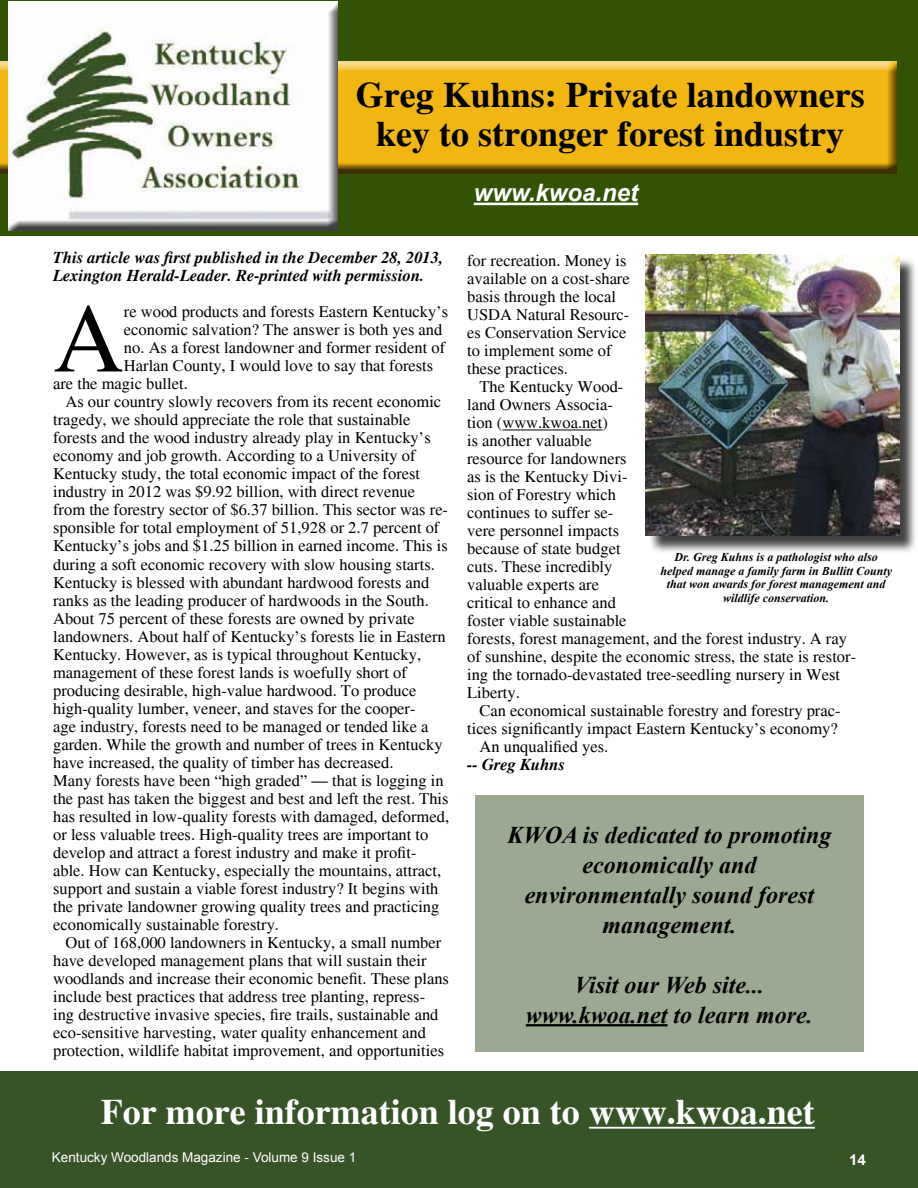
<style>
.page{position:relative;width:918px;height:1188px;background:#fff}
.page>*{position:absolute;margin:0;border:0;box-sizing:border-box;transform-origin:0 0}
.t1{font:98.1px "Times";color:#000}
.t2{font:700 36px/39px "Times";color:#000;text-align:center}
.t3{font:700 36px "Times";color:#fff}
.t4{font:italic 700 24px/30px "Times New Roman";color:#000;text-align:center}
.t5{font:italic 700 24px "Arial";color:#fff}
.t6{font:16.5px/18px "Times";color:#000}
.t7{font:italic 700 16.5px/18px "Times";color:#000}
.t8{font:700 15px "Arial";color:#fff}
.t9{font:13.5px "Arial";color:#fff}
.t10{font:italic 700 12px/13.5px "Times New Roman";color:#000;text-align:center}
</style>
<div class="page">
<div style="left:0;top:0;width:918px;height:236px;background:#325304"></div>
<div style="left:0;top:61px;width:897px;height:114px;background:#000;opacity:.75"></div>
<div style="left:3px;top:0;width:346px;height:231px;background:#000;opacity:.75"></div>
<hr style="left:474px;top:203px;width:164px;height:2px;background:#fff">
<div style="left:0;top:1071px;width:918px;height:117px;background:#375427"></div>
<hr style="left:589px;top:1127px;width:226px;height:2px;background:#fff">
<hr style="left:502px;top:430px;width:100px;height:1px;background:#000">
<div style="left:648px;top:257px;width:270px;height:297px;background:#000;opacity:.75"></div>
<img style="left:646px;top:255px;width:253px;height:281px">
<div style="left:475px;top:795px;width:389px;height:256px;background:#9ba993"></div>
<hr style="left:526px;top:1024px;width:142px;height:2px;background:#000">
<h2 class="t2" style="left:356px;top:76px;width:511px">Greg Kuhns: Private landowners key to stronger forest industry</h2>
<h3 class="t5" style="left:474px;top:177px;width:166px">www.kwoa.net</h3>
<p class="t7" style="left:53px;top:249px;width:392px">This article was first published in the December 28, 2013,<br>Lexington Herald-Leader. Re-printed with permission.</p>
<h1 class="t1" style="left:53px;top:283px;width:72px">A</h1>
<p class="t6" style="left:124px;top:303px;width:326px">re wood products and forests Eastern Kentucky’s</p>
<p class="t6" style="left:124px;top:321px;width:320px">economic salvation? The answer is both yes and</p>
<p class="t6" style="left:124px;top:339px;width:323px">no. As a forest landowner and former resident of</p>
<p class="t6" style="left:124px;top:357px;width:311px">Harlan County, I would love to say that forests</p>
<p class="t6" style="left:53px;top:375px;width:136px">are the magic bullet.</p>
<p class="t6" style="left:66px;top:393px;width:377px">As our country slowly recovers from its recent economic</p>
<p class="t6" style="left:53px;top:411px;width:359px">tragedy, we should appreciate the role that sustainable</p>
<p class="t6" style="left:53px;top:429px;width:379px">forests and the wood industry already play in Kentucky’s</p>
<p class="t6" style="left:53px;top:447px;width:364px">economy and job growth. According to a University of</p>
<p class="t6" style="left:53px;top:465px;width:369px">Kentucky study, the total economic impact of the forest</p>
<p class="t6" style="left:53px;top:483px;width:364px">industry in 2012 was $9.92 billion, with direct revenue</p>
<p class="t6" style="left:53px;top:501px;width:396px">from the forestry sector of $6.37 billion. This sector was re-</p>
<p class="t6" style="left:53px;top:519px;width:388px">sponsible for total employment of 51,928 or 2.7 percent of</p>
<p class="t6" style="left:53px;top:537px;width:396px">Kentucky’s jobs and $1.25 billion in earned income. This is</p>
<p class="t6" style="left:53px;top:555px;width:383px">during a soft economic recovery with slow housing starts.</p>
<p class="t6" style="left:53px;top:573px;width:378px">Kentucky is blessed with abundant hardwood forests and</p>
<p class="t6" style="left:53px;top:591px;width:377px">ranks as the leading producer of hardwoods in the South.</p>
<p class="t6" style="left:53px;top:609px;width:363px">About 75 percent of these forests are owned by private</p>
<p class="t6" style="left:53px;top:627px;width:394px">landowners. About half of Kentucky’s forests lie in Eastern</p>
<p class="t6" style="left:53px;top:645px;width:369px">Kentucky. However, as is typical throughout Kentucky,</p>
<p class="t6" style="left:53px;top:663px;width:355px">management of these forest lands is woefully short of</p>
<p class="t6" style="left:53px;top:681px;width:365px">producing desirable, high-value hardwood. To produce</p>
<p class="t6" style="left:53px;top:699px;width:364px">high-quality lumber, veneer, and staves for the cooper-</p>
<p class="t6" style="left:53px;top:717px;width:377px">age industry, forests need to be managed or tended like a</p>
<p class="t6" style="left:53px;top:735px;width:391px">garden. While the growth and number of trees in Kentucky</p>
<p class="t6" style="left:53px;top:753px;width:342px">have increased, the quality of timber has decreased.</p>
<p class="t6" style="left:53px;top:771px;width:392px">Many forests have been “high graded” — that is logging in</p>
<p class="t6" style="left:53px;top:789px;width:397px">the past has taken the biggest and best and left the rest. This</p>
<p class="t6" style="left:53px;top:807px;width:398px">has resulted in low-quality forests with damaged, deformed,</p>
<p class="t6" style="left:53px;top:825px;width:377px">or less valuable trees. High-quality trees are important to</p>
<p class="t6" style="left:53px;top:843px;width:365px">develop and attract a forest industry and make it profit-</p>
<p class="t6" style="left:53px;top:861px;width:390px">able. How can Kentucky, especially the mountains, attract,</p>
<p class="t6" style="left:53px;top:879px;width:387px">support and sustain a viable forest industry? It begins with</p>
<p class="t6" style="left:53px;top:897px;width:388px">the private landowner growing quality trees and practicing</p>
<p class="t6" style="left:53px;top:915px;width:227px">economically sustainable forestry.</p>
<p class="t6" style="left:66px;top:933px;width:377px">Out of 168,000 landowners in Kentucky, a small number</p>
<p class="t6" style="left:53px;top:951px;width:375px">have developed management plans that will sustain their</p>
<p class="t6" style="left:53px;top:969px;width:397px">woodlands and increase their economic benefit. These plans</p>
<p class="t6" style="left:53px;top:987px;width:374px">include best practices that address tree planting, repress-</p>
<p class="t6" style="left:53px;top:1005px;width:387px">ing destructive invasive species, fire trails, sustainable and</p>
<p class="t6" style="left:53px;top:1023px;width:374px">eco-sensitive harvesting, water quality enhancement and</p>
<p class="t6" style="left:53px;top:1041px;width:392px">protection, wildlife habitat improvement, and opportunities</p>
<p class="t6" style="left:467px;top:252px;width:164px">for recreation. Money is available on a cost-share basis through the local<br>USDA Natural Resourc&shy;es Conservation Service to implement some of these practices.</p>
<p class="t6" style="left:467px;top:378px;width:391px;text-indent:12px">The Kentucky Wood-<br>land Owners Associa-<br>tion (www.kwoa.net)<br>is another valuable<br>resource for landowners<br>as is the Kentucky Divi-<br>sion of Forestry which<br>continues to suffer se-<br>vere personnel impacts<br>because of state budget<br>cuts. These incredibly<br>valuable experts are<br>critical to enhance and<br>foster viable sustainable<br>forests, forest management, and the forest industry. A ray of sunshine, despite the economic stress, the state is restor&shy;ing the tornado-devastated tree-seedling nursery in West<br>Liberty.</p>
<p class="t6" style="left:480px;top:702px;width:363px">Can economical sustainable forestry and forestry prac-</p>
<p class="t6" style="left:467px;top:720px;width:372px">tices significantly impact Eastern Kentucky’s economy?</p>
<p class="t6" style="left:480px;top:738px;width:130px">An unqualified yes.</p>
<p class="t7" style="left:467px;top:756px;width:100px">-- Greg Kuhns</p>
<p class="t10" style="left:660px;top:550px;width:233px">Dr. Greg Kuhns is a pathologist who also helped manage a family farm in Bullitt County that won awards for forest management and wildlife conservation.</p>
<h3 class="t4" style="left:507px;top:819px;width:326px">KWOA is dedicated to promoting economically and environmentally sound forest management.</h3>
<h3 class="t4" style="left:526px;top:969px;width:289px">Visit our Web site... www.kwoa.net to learn more.</h3>
<h2 class="t3" style="left:101px;top:1091px;width:715px">For more information log on to www.kwoa.net</h2>
<p class="t9" style="left:52px;top:1148px;width:306px">Kentucky Woodlands Magazine - Volume 9 Issue 1</p>
<p class="t8" style="left:849px;top:1149px;width:18px">14</p>
</div>
